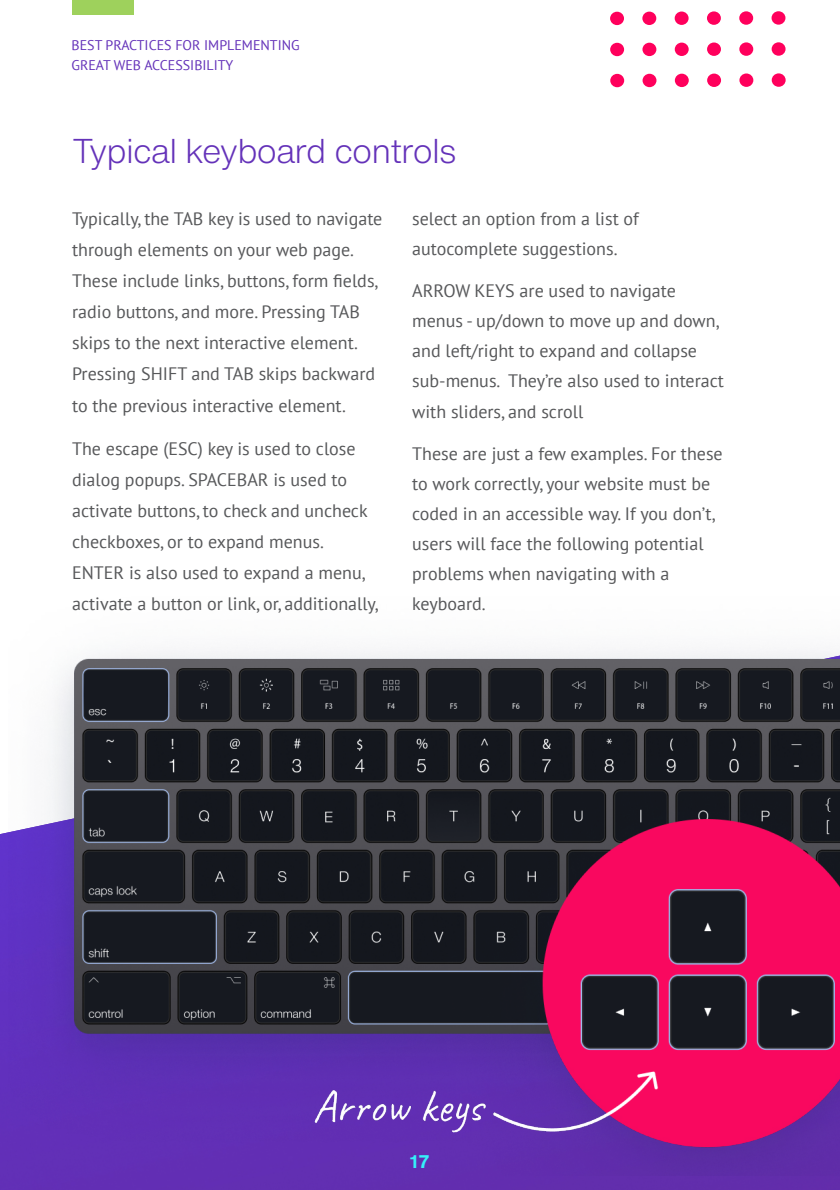
<style>
.page{position:relative;width:840px;height:1190px;background:#fff}
.page>*{position:absolute;margin:0;border:0;box-sizing:border-box;transform-origin:0 0}
.Sub_Title_1{font:300 33.8px "Helvetica Now Text";letter-spacing:-.025em;color:#6432b9}
.Body_Text{font:18px/31.2px "PT Sans";color:#57585a}
.t1{font:700 18px "Helvetica Now Text";color:#35f1f9}
.Body_Text-2{font:14px/20px "PT Sans";color:#6432b9}
</style>
<div class="page">
<img style="left:0;top:832px;width:840px;height:358px">
<div style="left:610px;top:12px;width:14px;height:13px;background:#ff005c;border-radius:50%"></div>
<div style="left:642px;top:12px;width:14px;height:13px;background:#ff005c;border-radius:50%"></div>
<div style="left:675px;top:12px;width:14px;height:13px;background:#ff005c;border-radius:50%"></div>
<div style="left:707px;top:11px;width:14px;height:14px;background:#ff005c;border-radius:50%"></div>
<div style="left:739px;top:11px;width:14px;height:14px;background:#ff005c;border-radius:50%"></div>
<div style="left:772px;top:11px;width:13px;height:14px;background:#ff005c;border-radius:50%"></div>
<div style="left:610px;top:43px;width:14px;height:13px;background:#ff005c;border-radius:50%"></div>
<div style="left:642px;top:43px;width:14px;height:13px;background:#ff005c;border-radius:50%"></div>
<div style="left:675px;top:43px;width:14px;height:13px;background:#ff005c;border-radius:50%"></div>
<div style="left:707px;top:43px;width:14px;height:13px;background:#ff005c;border-radius:50%"></div>
<div style="left:739px;top:42px;width:14px;height:14px;background:#ff005c;border-radius:50%"></div>
<div style="left:772px;top:42px;width:14px;height:14px;background:#ff005c;border-radius:50%"></div>
<div style="left:610px;top:74px;width:14px;height:13px;background:#ff005c;border-radius:50%"></div>
<div style="left:643px;top:74px;width:13px;height:13px;background:#ff005c;border-radius:50%"></div>
<div style="left:675px;top:74px;width:14px;height:13px;background:#ff005c;border-radius:50%"></div>
<div style="left:707px;top:74px;width:14px;height:13px;background:#ff005c;border-radius:50%"></div>
<div style="left:739px;top:73px;width:14px;height:14px;background:#ff005c;border-radius:50%"></div>
<div style="left:772px;top:73px;width:14px;height:14px;background:#ff005c;border-radius:50%"></div>
<div style="left:72px;top:0;width:61px;height:15px;background:#9ed15c"></div>
<img style="left:9px;top:651px;width:831px;height:525px">
<p class="Body_Text-2" style="left:72px;top:34px;width:230px">BEST PRACTICES FOR IMPLEMENTING<br>GREAT WEB ACCESSIBILITY</p>
<p class="Sub_Title_1" style="left:72px;top:125px;width:386px">Typical keyboard controls</p>
<p class="Body_Text" style="left:72px;top:202px;width:312px">Typically, the TAB key is used to navigate through elements on your web page.<br>These include links, buttons, form fields, radio buttons, and more. Pressing TAB skips to the next interactive element.<br>Pressing SHIFT and TAB skips backward to the previous interactive element.</p>
<p class="Body_Text" style="left:72px;top:432px;width:297px">The escape (ESC) key is used to close dialog popups. SPACEBAR is used to activate buttons, to check and uncheck checkboxes, or to expand menus.</p>
<p class="Body_Text" style="left:72px;top:557px;width:308px">ENTER is also used to expand a menu, activate a button or link, or, additionally,</p>
<p class="Body_Text" style="left:412px;top:203px;width:228px;line-height:30.2px">select an option from a list of autocomplete suggestions.</p>
<p class="Body_Text" style="left:412px;top:275px;width:313px;line-height:30.2px">ARROW KEYS are used to navigate menus - up/down to move up and down, and left/right to expand and collapse sub-menus. They’re also used to interact with sliders, and scroll</p>
<p class="Body_Text" style="left:412px;top:438px;width:312px;line-height:30.2px">These are just a few examples. For these to work correctly, your website must be coded in an accessible way. If you don’t, users will face the following potential problems when navigating with a keyboard.</p>
<p class="t1" style="left:410px;top:1148px;width:22px">17</p>
</div>
